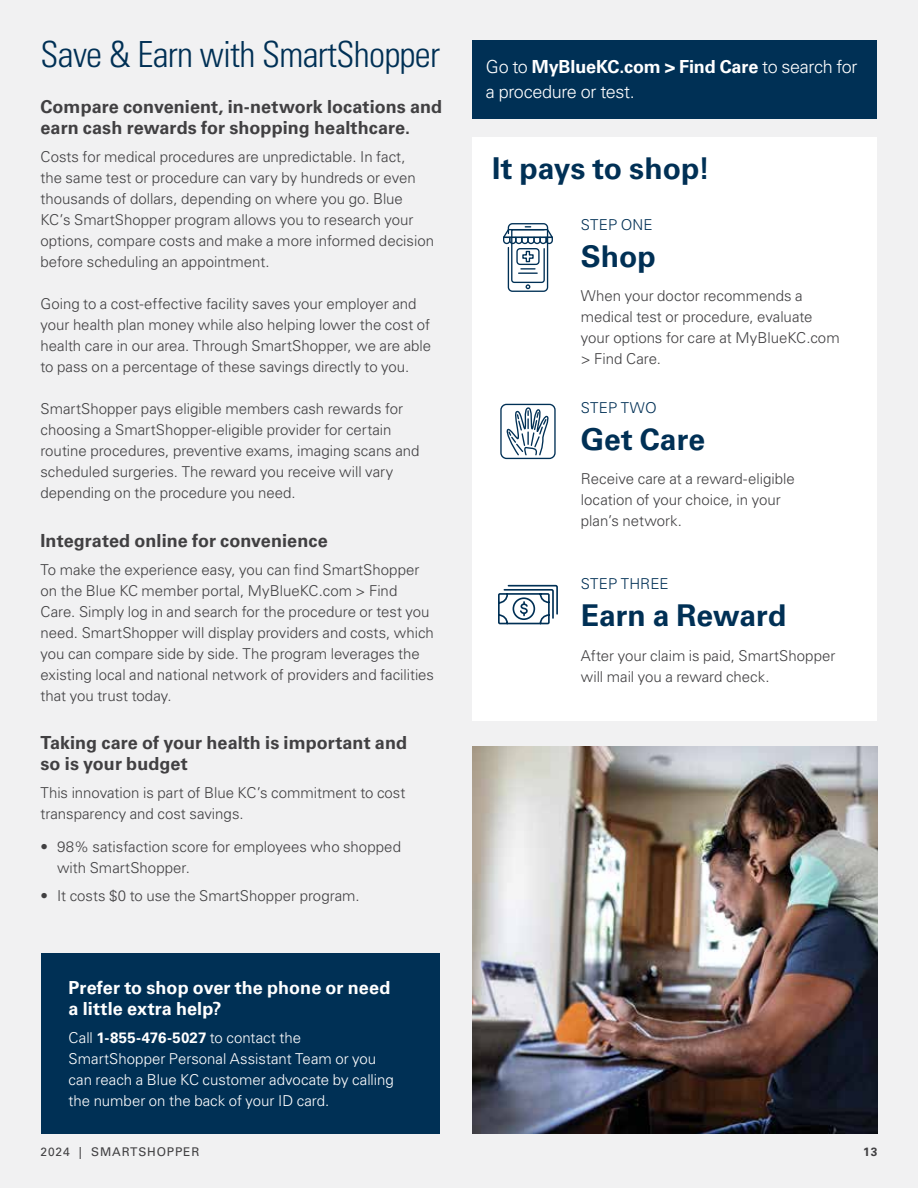
<style>
.page{position:relative;width:918px;height:1188px;background:#f1f1f2}
.page>*{position:absolute;margin:0;border:0;box-sizing:border-box;transform-origin:0 0}
.t1{font:300 condensed 36px "Univers LT Std";letter-spacing:-.02em;color:#003055}
.t2{font:700 30px "Univers LT Std";color:#003055}
.t3{font:700 18px/21px "Univers LT Std";letter-spacing:.005em;color:#414042}
.t4{font:300 18px/25.5px "Univers LT Std";letter-spacing:-.02em;color:#fff}
.t5{font:700 18px/21px "Univers LT Std";letter-spacing:.005em;color:#fff}
.t6{font:300 15px/21px "Univers LT Std";color:#414042}
.t7{font:300 15px/21px "Univers LT Std";color:#fff}
.t8{font:300 15px "Univers LT Std";letter-spacing:.01em;color:#003055}
.t9{font:12px "Univers LT Std";letter-spacing:.07em;color:#414042}
.t10{font:700 12px "Univers LT Std";color:#414042}
.s1{font-weight:700}
</style>
<div class="page">
<div style="left:41px;top:954px;width:399px;height:180px;background:#003055"></div>
<div style="left:472px;top:137px;width:406px;height:583px;background:#fff"></div>
<div style="left:472px;top:40px;width:406px;height:79px;background:#003055"></div>
<img style="left:472px;top:746px;width:406px;height:388px">
<div style="left:508px;top:223px;width:40px;height:69px;border:1px solid #003055;border-radius:4px"></div>
<svg style="left:503px;top:226px;width:50px;height:63px"></svg>
<svg style="left:500px;top:403px;width:56px;height:57px"></svg>
<svg style="left:498px;top:584px;width:60px;height:41px"></svg>
<h1 class="t1" style="left:40px;top:32px;width:401px">Save &amp; Earn with SmartShopper</h1>
<p class="t3" style="left:40px;top:97px;width:403px">Compare convenient, in-network locations and earn cash rewards for shopping healthcare.</p>
<p class="t6" style="left:40px;top:146px;width:395px">Costs for medical procedures are unpredictable. In fact,<br>the same test or procedure can vary by hundreds or even thousands of dollars, depending on where you go. Blue KC’s SmartShopper program allows you to research your options, compare costs and make a more informed decision before scheduling an appointment.</p>
<p class="t6" style="left:40px;top:293px;width:392px">Going to a cost-effective facility saves your employer and your health plan money while also helping lower the cost of health care in our area. Through SmartShopper, we are able to pass on a percentage of these savings directly to you.</p>
<p class="t6" style="left:40px;top:398px;width:381px">SmartShopper pays eligible members cash rewards for choosing a SmartShopper-eligible provider for certain routine procedures, preventive exams, imaging scans and scheduled surgeries. The reward you receive will vary depending on the procedure you need.</p>
<p class="t3" style="left:40px;top:530px;width:289px">Integrated online for convenience</p>
<p class="t6" style="left:40px;top:559px;width:395px">To make the experience easy, you can find SmartShopper on the Blue KC member portal, MyBlueKC.com &gt; Find Care. Simply log in and search for the procedure or test you need. SmartShopper will display providers and costs, which you can compare side by side. The program leverages the existing local and national network of providers and facilities that you trust today.</p>
<p class="t3" style="left:40px;top:733px;width:368px">Taking care of your health is important and so is your budget</p>
<p class="t6" style="left:40px;top:782px;width:366px">This innovation is part of Blue KC’s commitment to cost transparency and cost savings.</p>
<p class="t6" style="left:57px;top:836px;width:346px;text-indent:-16px">• 98% satisfaction score for employees who shopped with SmartShopper.</p>
<p class="t6" style="left:40px;top:885px;width:321px">• It costs $0 to use the SmartShopper program.</p>
<p class="t5" style="left:69px;top:978px;width:323px">Prefer to shop over the phone or need a little extra help?</p>
<p class="t7" style="left:69px;top:1027px;width:327px">Call <span class="s1">1-855-476-5027</span> to contact the SmartShopper Personal Assistant Team or you can reach a Blue KC customer advocate by calling the number on the back of your ID card.</p>
<p class="t4" style="left:486px;top:54px;width:373px">Go to <span class="s1">MyBlueKC.com &gt; Find Care</span> to search for a procedure or test.</p>
<h2 class="t2" style="left:492px;top:151px;width:219px">It pays to shop!</h2>
<p class="t8" style="left:581px;top:216px;width:73px">STEP ONE</p>
<h2 class="t2" style="left:581px;top:239px;width:76px">Shop</h2>
<p class="t6" style="left:581px;top:286px;width:260px">When your doctor recommends a medical test or procedure, evaluate your options for care at MyBlueKC.com &gt; Find Care.</p>
<p class="t8" style="left:581px;top:399px;width:77px">STEP TWO</p>
<h2 class="t2" style="left:581px;top:422px;width:126px">Get Care</h2>
<p class="t6" style="left:581px;top:469px;width:215px">Receive care at a reward-eligible location of your choice, in your plan’s network.</p>
<p class="t8" style="left:581px;top:575px;width:89px">STEP THREE</p>
<h2 class="t2" style="left:581px;top:598px;width:207px">Earn a Reward</h2>
<p class="t6" style="left:581px;top:645px;width:256px">After your claim is paid, SmartShopper will mail you a reward check.</p>
<p class="t9" style="left:40px;top:1145px;width:160px">2024 | SMARTSHOPPER</p>
<p class="t10" style="left:863px;top:1145px;width:16px">13</p>
</div>
